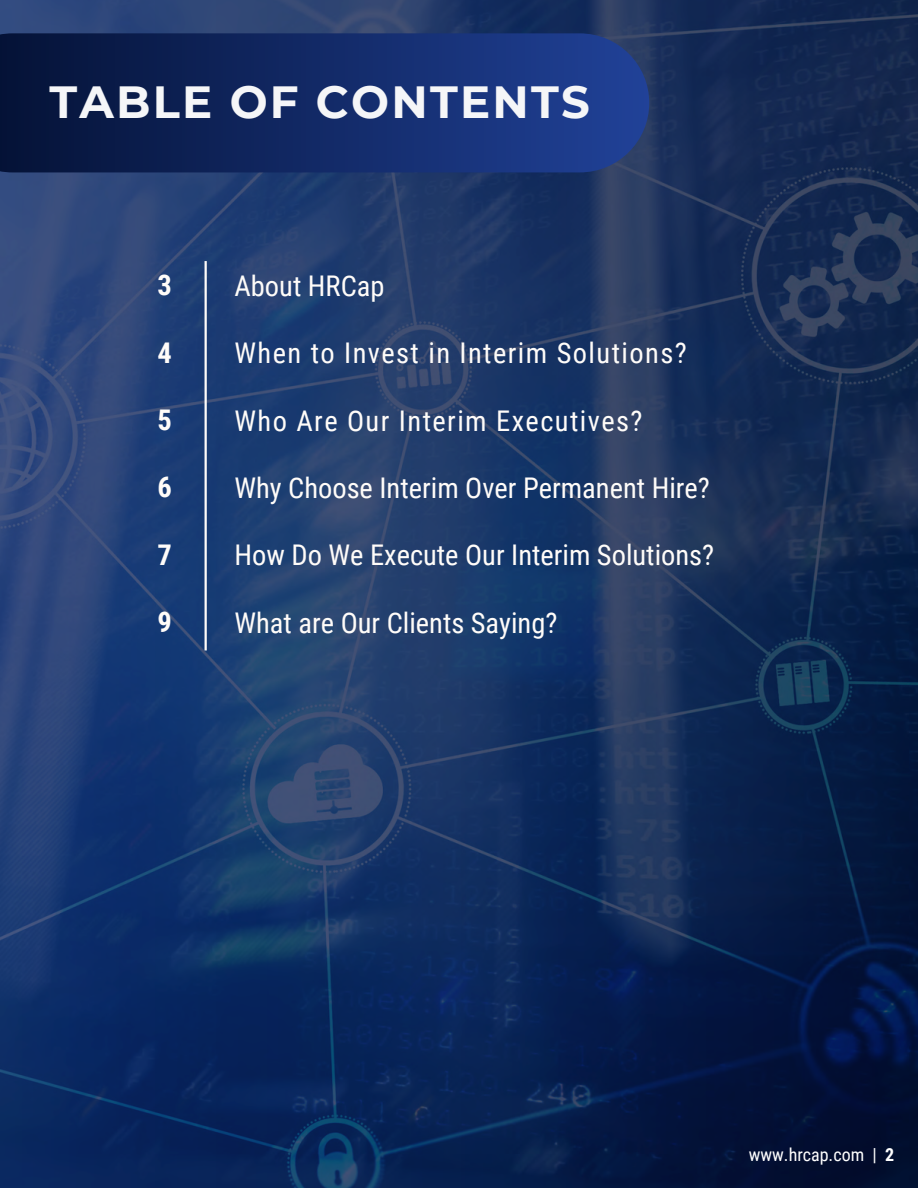
<style>
.page{position:relative;width:918px;height:1188px;background:#fff}
.page>*{position:absolute;margin:0;border:0;box-sizing:border-box;transform-origin:0 0}
.t1{font:700 45px "Montserrat";letter-spacing:.05em;color:#f5f6f8}
.t2{font:28.5px "Roboto Condensed";color:#fffcf9}
.t3{font:28.5px "Roboto Condensed";letter-spacing:.05em;color:#fffcf9}
.t4{font:700 28.5px "Roboto Condensed";color:#fffcf9}
.t5{font:18px "Roboto Condensed";color:#fff}
.s1{font-weight:700}
</style>
<div class="page">
<img style="left:0;top:0;width:918px;height:1188px">
<svg style="left:0;top:33px;width:649px;height:139px;background:#122965"></svg>
<hr style="left:205px;top:261px;width:2px;height:389px;background:#fffcf9">
<h1 class="t1" style="left:49px;top:74px;width:542px">TABLE OF CONTENTS</h1>
<p class="t4" style="left:157px;top:269px;width:16px">3</p>
<p class="t2" style="left:234px;top:269px;width:152px">About HRCap</p>
<p class="t4" style="left:157px;top:336px;width:16px">4</p>
<p class="t3" style="left:234px;top:337px;width:454px">When to Invest in Interim Solutions?</p>
<p class="t4" style="left:157px;top:404px;width:16px">5</p>
<p class="t3" style="left:234px;top:404px;width:410px">Who Are Our Interim Executives?</p>
<h2 class="t4" style="left:157px;top:471px;width:16px">6</h2>
<h2 class="t2" style="left:234px;top:471px;width:477px">Why Choose Interim Over Permanent Hire?</h2>
<h2 class="t4" style="left:157px;top:538px;width:16px">7</h2>
<h2 class="t2" style="left:234px;top:539px;width:481px">How Do We Execute Our Interim Solutions?</h2>
<h2 class="t4" style="left:157px;top:606px;width:16px">9</h2>
<h2 class="t2" style="left:234px;top:606px;width:324px">What are Our Clients Saying?</h2>
<p class="t5" style="left:749px;top:1144px;width:147px">www.hrcap.com | <span class="s1">2</span></p>
</div>
